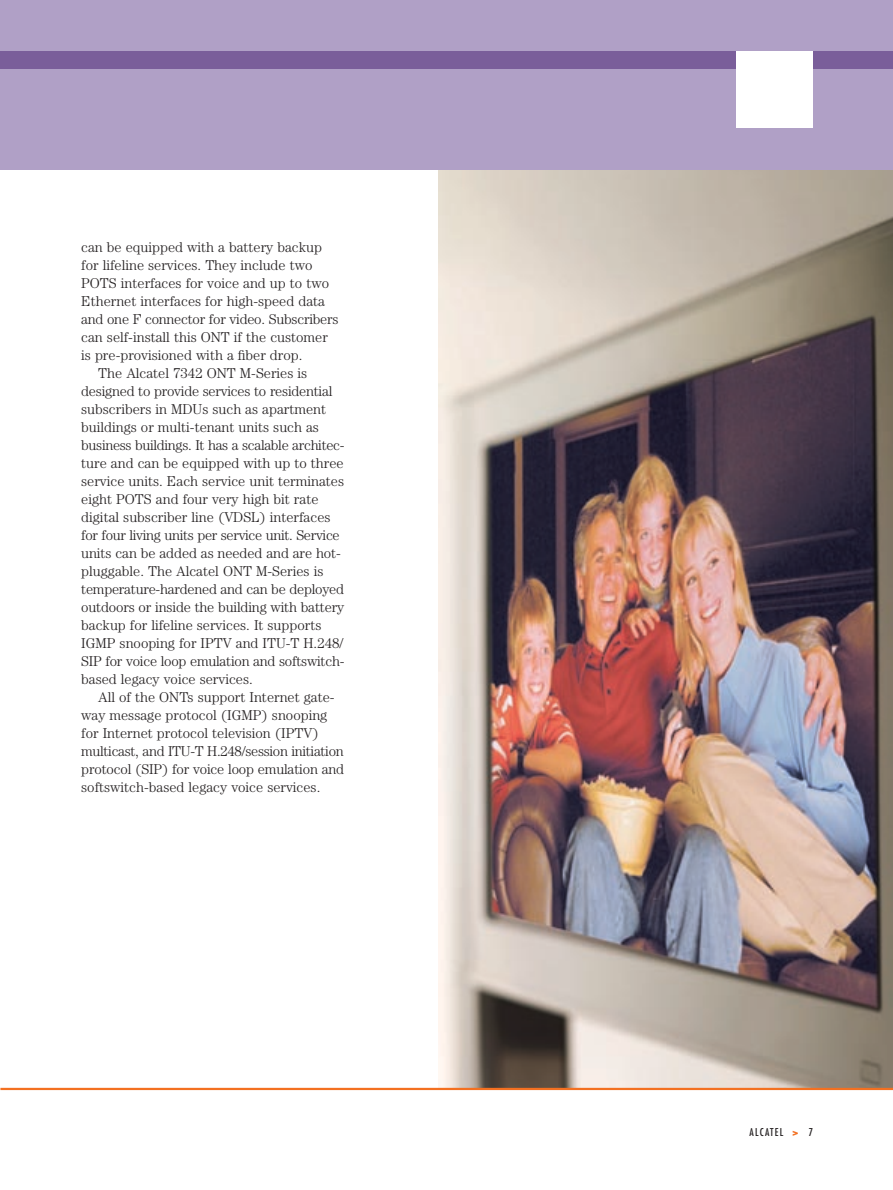
<style>
.page{position:relative;width:893px;height:1190px;background:#fff}
.page>*{position:absolute;margin:0;border:0;box-sizing:border-box;transform-origin:0 0}
.t1{font:300 14.25px "Century";color:#231f20}
.t2{font:300 14.25px "Century";letter-spacing:-.02em;color:#231f20}
.t3{font:condensed 10.5px "Futura";letter-spacing:.125em;color:#231f20}
.s1{font-weight:700;font-stretch:normal;color:#f37021}
</style>
<div class="page">
<img style="left:438px;top:169px;width:454px;height:918px">
<hr style="left:0;top:1087px;width:892px;height:3px;background:#f37021">
<div style="left:0;top:0;width:892px;height:169px;background:#b0a0c6"></div>
<div style="left:0;top:51px;width:892px;height:17px;background:#7a5e9a"></div>
<div style="left:736px;top:51px;width:77px;height:77px;background:#fff"></div>
<p class="t1" style="left:81px;top:242px;width:242px">can be equipped with a battery backup</p>
<p class="t1" style="left:81px;top:260px;width:233px">for lifeline services. They include two</p>
<p class="t1" style="left:81px;top:278px;width:249px">POTS interfaces for voice and up to two</p>
<p class="t1" style="left:81px;top:296px;width:245px">Ethernet interfaces for high-speed data</p>
<p class="t1" style="left:81px;top:314px;width:259px">and one F connector for video. Subscribers</p>
<p class="t1" style="left:81px;top:332px;width:248px">can self-install this ONT if the customer</p>
<p class="t1" style="left:81px;top:350px;width:223px">is pre-provisioned with a fiber drop.</p>
<p class="t1" style="left:98px;top:368px;width:210px">The Alcatel 7342 ONT M-Series is</p>
<p class="t1" style="left:81px;top:386px;width:253px">designed to provide services to residential</p>
<p class="t1" style="left:81px;top:404px;width:246px">subscribers in MDUs such as apartment</p>
<p class="t1" style="left:81px;top:422px;width:239px">buildings or multi-tenant units such as</p>
<p class="t2" style="left:81px;top:440px;width:265px">business buildings. It has a scalable architec-</p>
<p class="t1" style="left:81px;top:458px;width:264px">ture and can be equipped with up to three</p>
<p class="t1" style="left:81px;top:476px;width:264px">service units. Each service unit terminates</p>
<p class="t1" style="left:81px;top:494px;width:239px">eight POTS and four very high bit rate</p>
<p class="t1" style="left:81px;top:512px;width:251px">digital subscriber line (VDSL) interfaces</p>
<p class="t2" style="left:81px;top:530px;width:260px">for four living units per service unit. Service</p>
<p class="t1" style="left:81px;top:548px;width:261px">units can be added as needed and are hot-</p>
<p class="t1" style="left:81px;top:566px;width:244px">pluggable. The Alcatel ONT M-Series is</p>
<p class="t1" style="left:81px;top:584px;width:264px">temperature-hardened and can be deployed</p>
<p class="t1" style="left:81px;top:602px;width:264px">outdoors or inside the building with battery</p>
<p class="t1" style="left:81px;top:620px;width:242px">backup for lifeline services. It supports</p>
<p class="t1" style="left:81px;top:638px;width:264px">IGMP snooping for IPTV and ITU-T H.248/</p>
<p class="t1" style="left:81px;top:656px;width:265px">SIP for voice loop emulation and softswitch-</p>
<p class="t1" style="left:81px;top:674px;width:173px">based legacy voice services.</p>
<p class="t1" style="left:98px;top:692px;width:238px">All of the ONTs support Internet gate-</p>
<p class="t1" style="left:81px;top:710px;width:248px">way message protocol (IGMP) snooping</p>
<p class="t1" style="left:81px;top:728px;width:239px">for Internet protocol television (IPTV)</p>
<p class="t2" style="left:81px;top:746px;width:264px">multicast, and ITU-T H.248/session initiation</p>
<p class="t1" style="left:81px;top:764px;width:264px">protocol (SIP) for voice loop emulation and</p>
<p class="t1" style="left:81px;top:782px;width:241px">softswitch-based legacy voice services.</p>
<p class="t3" style="left:749px;top:1127px;width:65px">ALCATEL <span class="s1">&gt;</span> 7</p>
</div>
